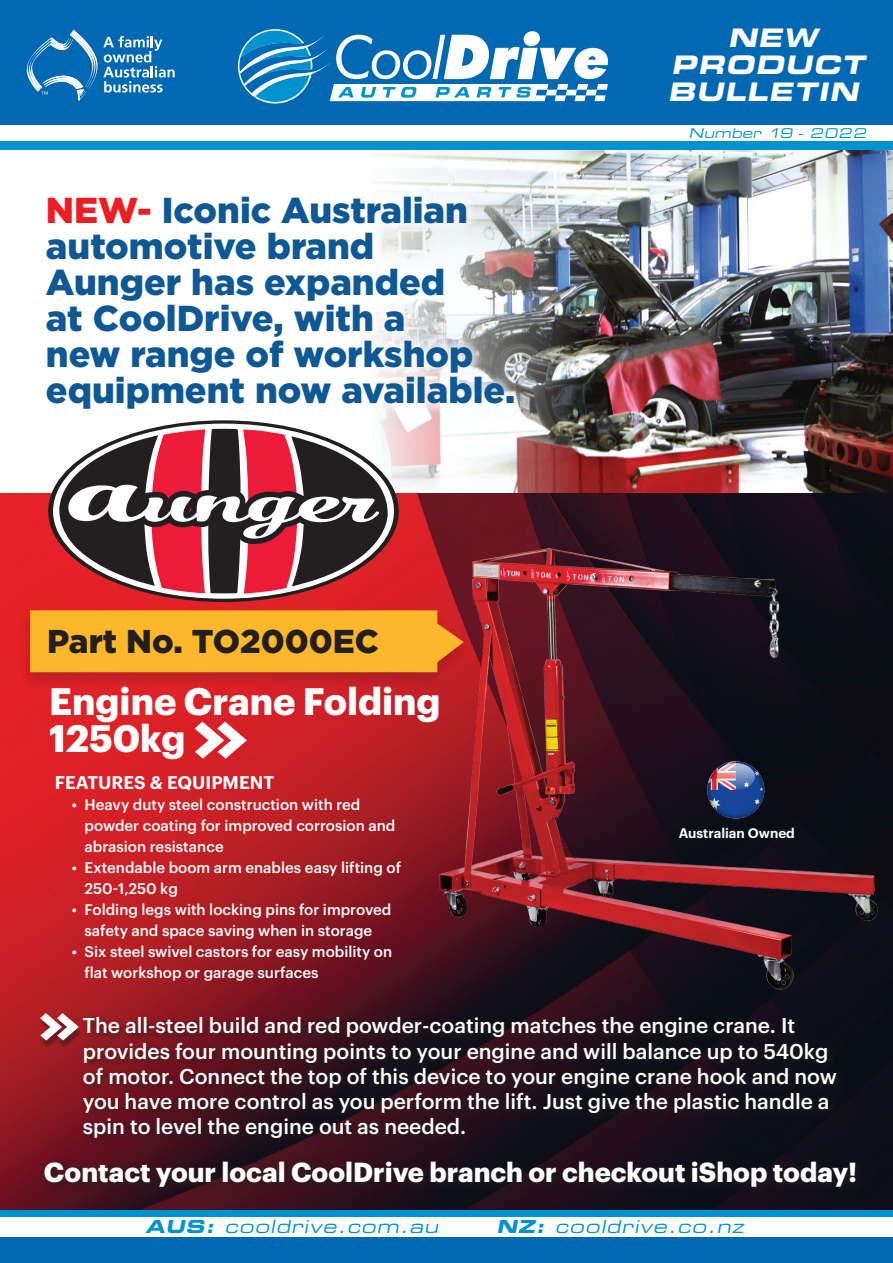
<style>
.page{position:relative;width:893px;height:1263px;background:#fff}
.page>*{position:absolute;margin:0;border:0;box-sizing:border-box;transform-origin:0 0}
.t1{font:700 37.5px/37.5px "Graphik";color:#fff}
.t2{font:900 36px/36px "Gotham";color:#0d5895}
.t3{font:900 33px "Gotham";color:#231f20}
.t4{font:700 27px "Graphik";color:#fff}
.t5{font:italic 25.5px/27px "Eurostile LT Std Bold Ex 2";color:#fff;text-align:center}
.t6{font:500 21px/25.2px "Graphik";color:#fff}
.t7{font:italic 18px "Eurostile LT Std Ex 2";color:#0093d0}
.t8{font:600 18px "Graphik";color:#fff}
.t9{font:500 15px/21px "Graphik";color:#fff}
.t10{font:600 13.5px "Graphik";color:#fff}
.t11{font:italic 13.5px "Eurostile LT Std Ex 2";color:#0093d0}
.s1{color:#ee1d23}
.s2{font-family:"Eurostile LT Std Bold Ex 2"}
</style>
<div class="page">
<img style="left:377px;top:150px;width:516px;height:343px">
<img style="left:0;top:493px;width:893px;height:717px">
<img style="left:431px;top:533px;width:462px;height:471px">
<div style="left:39px;top:1016px;width:44px;height:33px;background:#231f20;opacity:.49"></div>
<svg style="left:40px;top:1013px;width:39px;height:27px"></svg>
<div style="left:35px;top:184px;width:490px;height:237px;background:#fff"></div>
<div style="left:40px;top:1157px;width:826px;height:40px;background:#231f20;opacity:.87"></div>
<div style="left:79px;top:1013px;width:768px;height:135px;background:#231f20;opacity:.87"></div>
<svg style="left:707px;top:761px;width:58px;height:57px"></svg>
<svg style="left:707px;top:761px;width:57px;height:57px;background:#2f4b8f"></svg>
<svg style="left:717px;top:763px;width:38px;height:27px"></svg>
<div style="left:20px;top:610px;width:450px;height:80px;background:#231f20;opacity:.19"></div>
<div style="left:30px;top:610px;width:434px;height:62px;background:#fcb72b"></div>
<svg style="left:48px;top:420px;width:351px;height:182px"></svg>
<svg style="left:195px;top:722px;width:52px;height:37px"></svg>
<div style="left:0;top:0;width:893px;height:124px;background:#0168b3"></div>
<div style="left:0;top:141px;width:893px;height:9px;background:#0093d0"></div>
<div style="left:0;top:1237px;width:893px;height:26px;background:#0168b3"></div>
<div style="left:0;top:1210px;width:893px;height:6px;background:#0093d0"></div>
<svg style="left:239px;top:29px;width:369px;height:75px"></svg>
<svg style="left:26px;top:30px;width:149px;height:71px"></svg>
<p class="t5" style="left:668px;top:24px;width:204px">NEW<br>PRODUCT<br>BULLETIN</p>
<h2 class="t2" style="left:46px;top:191px;width:471px"><span class="s1">NEW-</span> Iconic Australian automotive brand<br>Aunger has expanded<br>at CoolDrive, with a<br>new range of workshop equipment now available.</h2>
<h3 class="t3" style="left:47px;top:622px;width:333px">Part No. TO2000EC</h3>
<h1 class="t1" style="left:49px;top:679px;width:393px">Engine Crane Folding<br>1250kg</h1>
<p class="t8" style="left:55px;top:768px;width:221px">FEATURES &amp; EQUIPMENT</p>
<p class="t9" style="left:85px;top:792px;width:312px;text-indent:-13px">• Heavy duty steel construction with red powder coating for improved corrosion and abrasion resistance</p>
<p class="t9" style="left:85px;top:855px;width:318px;text-indent:-13px">• Extendable boom arm enables easy lifting of<br>250-1,250 kg</p>
<p class="t9" style="left:72px;top:897px;width:321px;text-align:center">• Folding legs with locking pins for improved safety and space saving when in storage</p>
<p class="t9" style="left:85px;top:939px;width:309px;text-indent:-13px">• Six steel swivel castors for easy mobility on flat workshop or garage surfaces</p>
<p class="t11" style="left:689px;top:123px;width:182px">Number 19 - 2022</p>
<p class="t10" style="left:679px;top:822px;width:118px">Australian Owned</p>
<p class="t6" style="left:83px;top:1011px;width:755px">The all-steel build and red powder-coating matches the engine crane. It provides four mounting points to your engine and will balance up to 540kg of motor. Connect the top of this device to your engine crane hook and now you have more control as you perform the lift. Just give the plastic handle a spin to level the engine out as needed.</p>
<p class="t4" style="left:44px;top:1151px;width:815px">Contact your local CoolDrive branch or checkout iShop today!</p>
<p class="t7" style="left:145px;top:1215px;width:299px"><span class="s2">AUS:</span> cooldrive.com.au</p>
<p class="t7" style="left:497px;top:1215px;width:253px"><span class="s2">NZ:</span> cooldrive.co.nz</p>
</div>
